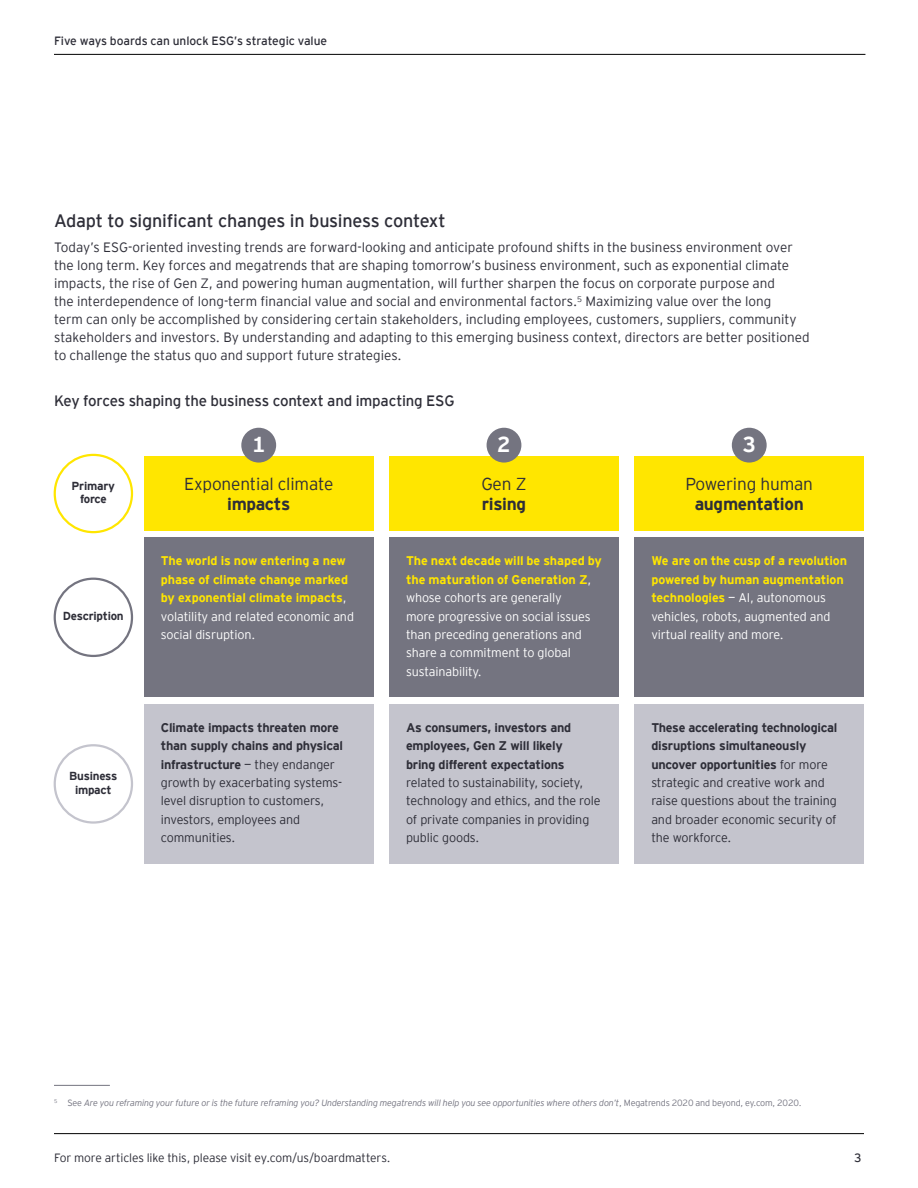
<style>
.page{position:relative;width:918px;height:1188px;background:#fff}
.page>*{position:absolute;margin:0;border:0;box-sizing:border-box;transform-origin:0 0}
.Subhead_1_Regular{font:700 21.6px "EY Interstate";color:#fff}
.Body_Heading_2{font:18px "EY Interstate";letter-spacing:-.015em;color:#2e2e38}
.Subhead_1_Regular-2{font:300 17.25px/20.2px "EY Interstate";letter-spacing:-.01em;color:#2e2e38;text-align:center}
.Subhead_1_Regular-3{font:700 17.25px/20.2px "EY Interstate";letter-spacing:-.02em;color:#2e2e38}
.Graphic_header{font:15px "EY Interstate";letter-spacing:-.015em;color:#2e2e38}
.Body_copy{font:300 13.5px/18px "EY Interstate";color:#2e2e38}
.Key_forces_-_body_co{font:300 12.6px/18.5px "EY Interstate";letter-spacing:-.01em;color:#2e2e38}
.Key_forces_-_body_co-2{font:700 12.6px/18.3px "EY Interstate";letter-spacing:-.01em;color:#ffe600}
.Key_forces_-_body_co-3{font:300 12.6px/18.3px "EY Interstate";letter-spacing:-.01em;color:#fff}
.For_more_articles_fo{font:300 12px "EY Interstate";letter-spacing:-.01em;color:#2e2e38}
.Header_Title{font:12px "EY Interstate";letter-spacing:-.005em;color:#2e2e38}
.Issue_Date{font:12px "EY Interstate";color:#2e2e38}
.Subhead_1_Regular-4{font:700 11.7px/13.5px "EY Interstate";letter-spacing:-.02em;color:#2e2e38;text-align:center}
.footnotes_-_BMQ_10_2{font:italic 300 9px "EY Interstate";letter-spacing:-.02em;color:#747480}
.s1{font-weight:700}
.s2{font-weight:300}
.s3{font-weight:300;color:#fff}
.s4{font-weight:700;color:#ffe600}
.s5{font-style:normal}
</style>
<div class="page">
<hr style="left:54px;top:1085px;width:56px;height:1px;background:#747480">
<div style="left:144px;top:456px;width:229px;height:75px;background:#ffe600"></div>
<div style="left:241px;top:428px;width:35px;height:35px;background:#747480;border-radius:50%"></div>
<div style="left:389px;top:456px;width:230px;height:75px;background:#ffe600"></div>
<div style="left:487px;top:428px;width:34px;height:35px;background:#747480;border-radius:50%"></div>
<div style="left:634px;top:456px;width:230px;height:75px;background:#ffe600"></div>
<div style="left:732px;top:428px;width:35px;height:35px;background:#747480;border-radius:50%"></div>
<div style="left:54px;top:454px;width:79px;height:79px;border:2px solid #ffe600;border-radius:50%"></div>
<div style="left:144px;top:537px;width:229px;height:160px;background:#747480"></div>
<div style="left:389px;top:537px;width:230px;height:160px;background:#747480"></div>
<div style="left:634px;top:537px;width:230px;height:160px;background:#747480"></div>
<div style="left:54px;top:578px;width:79px;height:79px;border:2px solid #747480;border-radius:50%"></div>
<div style="left:144px;top:704px;width:229px;height:160px;background:#c4c4cd"></div>
<div style="left:389px;top:704px;width:230px;height:160px;background:#c4c4cd"></div>
<div style="left:634px;top:704px;width:230px;height:160px;background:#c4c4cd"></div>
<div style="left:54px;top:744px;width:79px;height:80px;border:2px solid #c4c4cd;border-radius:50%"></div>
<hr style="left:54px;top:1133px;width:810px;height:1px;background:#000">
<hr style="left:54px;top:54px;width:811px;height:1px;background:#000">
<p class="Header_Title" style="left:54px;top:32px;width:275px">Five ways boards can unlock ESG’s strategic value</p>
<p class="Body_Heading_2" style="left:54px;top:208px;width:393px">Adapt to significant changes in business context</p>
<p class="Body_copy" style="left:54px;top:238px;width:757px">Today’s ESG-oriented investing trends are forward-looking and anticipate profound shifts in the business environment over the long term. Key forces and megatrends that are shaping tomorrow’s business environment, such as exponential climate impacts, the rise of Gen Z, and powering human augmentation, will further sharpen the focus on corporate purpose and<br>the interdependence of long-term financial value and social and environmental factors.<sup>5</sup> Maximizing value over the long<br>term can only be accomplished by considering certain stakeholders, including employees, customers, suppliers, community stakeholders and investors. By understanding and adapting to this emerging business context, directors are better positioned to challenge the status quo and support future strategies.</p>
<p class="Graphic_header" style="left:54px;top:390px;width:402px">Key forces shaping the business context and impacting ESG</p>
<p class="Subhead_1_Regular" style="left:252px;top:429px;width:15px">1</p>
<p class="Subhead_1_Regular" style="left:497px;top:429px;width:15px">2</p>
<p class="Subhead_1_Regular" style="left:743px;top:429px;width:15px">3</p>
<p class="Subhead_1_Regular-4" style="left:72px;top:478px;width:45px">Primary force</p>
<p class="Subhead_1_Regular-2" style="left:184px;top:473px;width:151px">Exponential climate <span class="s1">impacts</span></p>
<p class="Subhead_1_Regular-3" style="left:481px;top:472px;width:47px"><span class="s2">Gen Z </span>rising</p>
<p class="Subhead_1_Regular-2" style="left:685px;top:473px;width:129px">Powering human <span class="s1">augmentation</span></p>
<p class="Subhead_1_Regular-4" style="left:63px;top:609px;width:62px">Description</p>
<p class="Subhead_1_Regular-4" style="left:69px;top:769px;width:50px">Business impact</p>
<p class="Key_forces_-_body_co-2" style="left:161px;top:551px;width:195px">The world is now entering a new phase of climate change marked by exponential climate impacts<span class="s3">, volatility and related economic and social disruption.</span></p>
<p class="Key_forces_-_body_co-3" style="left:406px;top:551px;width:197px"><span class="s4">The next decade will be shaped by the maturation of Generation Z</span>, whose cohorts are generally<br>more progressive on social issues than preceding generations and share a commitment to global sustainability.</p>
<p class="Key_forces_-_body_co-2" style="left:651px;top:551px;width:197px">We are on the cusp of a revolution powered by human augmentation technologies <span class="s3">— AI, autonomous vehicles, robots, augmented and virtual reality and more.</span></p>
<p class="Key_forces_-_body_co" style="left:161px;top:718px;width:184px"><span class="s1">Climate impacts threaten more than supply chains and physical infrastructure</span> — they endanger growth by exacerbating systems&shy;level disruption to customers, investors, employees and communities.</p>
<p class="Key_forces_-_body_co" style="left:406px;top:718px;width:196px"><span class="s1">As consumers, investors and employees, Gen Z will likely<br>bring different expectations </span>related to sustainability, society, technology and ethics, and the role of private companies in providing public goods.</p>
<p class="Key_forces_-_body_co" style="left:651px;top:718px;width:188px"><span class="s1">These accelerating technological disruptions simultaneously uncover opportunities</span> for more strategic and creative work and raise questions about the training and broader economic security of the workforce.</p>
<p class="footnotes_-_BMQ_10_2" style="left:54px;top:1097px;width:749px"><sup>5</sup> <span class="s5">See</span> Are you reframing your future or is the future reframing you? Understanding megatrends will help you see opportunities where others don’t<span class="s5">, Megatrends 2020 and beyond, ey.com, 2020.</span></p>
<p class="For_more_articles_fo" style="left:54px;top:1149px;width:338px">For more articles like this, please visit ey.com/us/boardmatters.</p>
<p class="Issue_Date" style="left:854px;top:1149px;width:9px">3</p>
</div>
